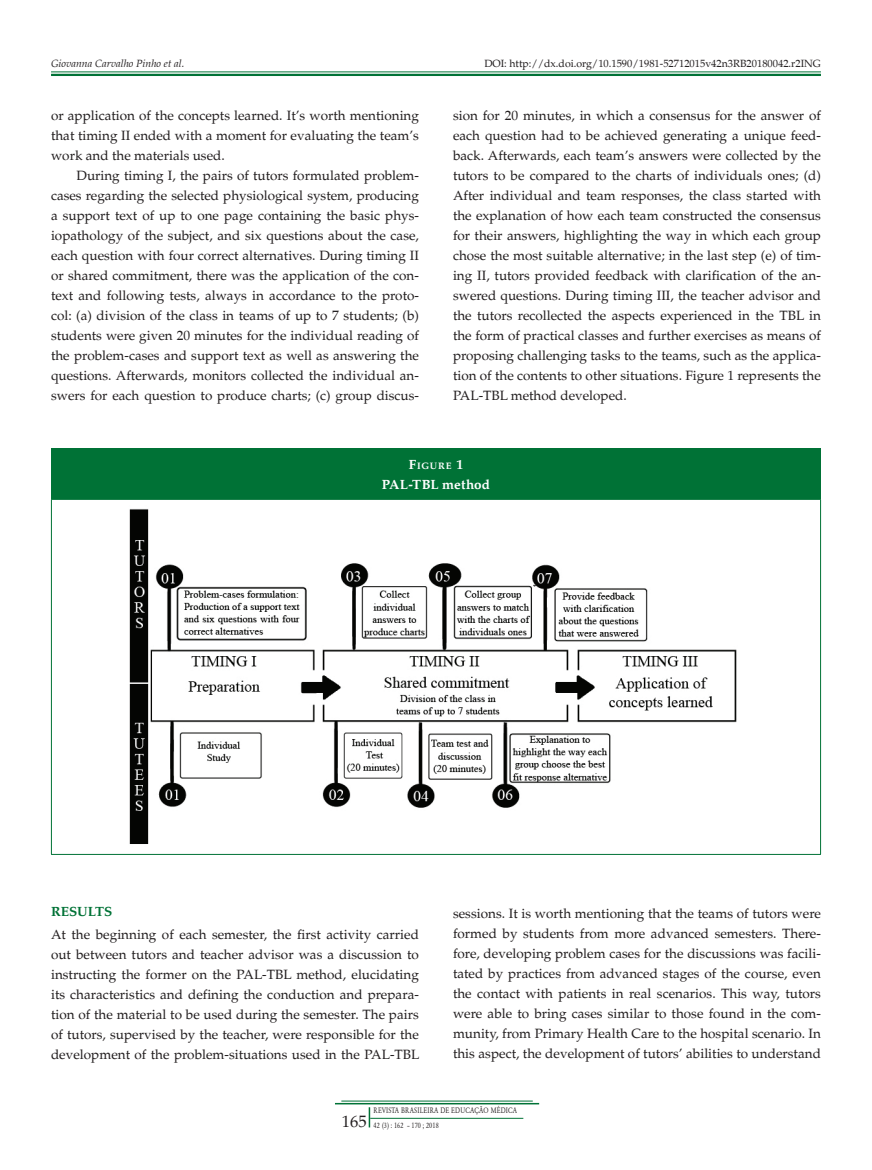
<style>
.page{position:relative;width:872px;height:1170px;background:#fff}
.page>*{position:absolute;margin:0;border:0;box-sizing:border-box;transform-origin:0 0}
.Body_text{font:13.5px/20px "Palton Roman";color:#231f20;text-align:justify}
.Left{font:13.5px/20px "Palton Roman";color:#231f20;text-align:justify}
.O_White{font:700 13.5px "Palton";letter-spacing:.01em;color:#fff}
.G{font:700 13.5px "Palton";color:#007236}
.t1{font:10.5px "Palton Roman";color:#231f20}
.t2{font:italic 10.5px "Palton";color:#231f20}
.O_White-2{font:700 9.45px "Palton";letter-spacing:.08em;color:#fff}
.t3{font:8.25px/15px "Garamond";letter-spacing:.03em;color:#231f20;scale:.8 1}
.s1{font-size:13.5px}
.s2{font-family:"Palton Roman";font-size:16.5px}
</style>
<div class="page">
<hr style="left:370px;top:1117px;width:153px;height:1px;background:#007236">
<svg style="left:369px;top:1107px;width:1px;height:20px"></svg>
<hr style="left:341px;top:1100px;width:192px;height:1px;background:#007236">
<hr style="left:335px;top:1102px;width:204px;height:2px;background:#007236">
<hr style="left:51px;top:71px;width:770px;height:1px;background:#007236">
<hr style="left:51px;top:74px;width:770px;height:2px;background:#007236">
<div style="left:51px;top:448px;width:769px;height:51px;background:#007236"></div>
<hr style="left:51px;top:499px;width:770px;height:1px;background:#007236">
<hr style="left:51px;top:499px;width:1px;height:355px;background:#007236">
<hr style="left:820px;top:499px;width:1px;height:355px;background:#007236">
<hr style="left:51px;top:854px;width:770px;height:1px;background:#007236">
<img style="left:129px;top:509px;width:608px;height:335px">
<p class="t2" style="left:51px;top:58px;width:135px">Giovanna Carvalho Pinho et al.</p>
<p class="t1" style="left:484px;top:57px;width:338px">DOI: http://dx.doi.org/10.1590/1981-52712015v42n3RB20180042.r2ING</p>
<p class="Left" style="left:51px;top:106px;width:369px">or application of the concepts learned. It’s worth mentioning that timing II ended with a moment for evaluating the team’s work and the materials used.</p>
<p class="Body_text" style="left:51px;top:166px;width:369px;text-indent:26px">During timing I, the pairs of tutors formulated problem&shy;cases regarding the selected physiological system, producing a support text of up to one page containing the basic phys&shy;iopathology of the subject, and six questions about the case, each question with four correct alternatives. During timing II or shared commitment, there was the application of the con&shy;text and following tests, always in accordance to the proto&shy;col: (a) division of the class in teams of up to 7 students; (b) students were given 20 minutes for the individual reading of the problem-cases and support text as well as answering the questions. Afterwards, monitors collected the individual an&shy;swers for each question to produce charts; (c) group discus-</p>
<p class="Body_text" style="left:453px;top:106px;width:369px">sion for 20 minutes, in which a consensus for the answer of each question had to be achieved generating a unique feed&shy;back. Afterwards, each team’s answers were collected by the tutors to be compared to the charts of individuals ones; (d)<br>After individual and team responses, the class started with the explanation of how each team constructed the consensus for their answers, highlighting the way in which each group chose the most suitable alternative; in the last step (e) of tim&shy;ing II, tutors provided feedback with clarification of the an&shy;swered questions. During timing III, the teacher advisor and the tutors recollected the aspects experienced in the TBL in the form of practical classes and further exercises as means of proposing challenging tasks to the teams, such as the applica&shy;tion of the contents to other situations. Figure 1 represents the PAL-TBL method developed.</p>
<p class="O_White-2" style="left:409px;top:460px;width:56px"><span class="s1">F</span>IGURE <span class="s1">1</span></p>
<p class="O_White" style="left:382px;top:476px;width:110px">PAL-TBL method</p>
<p class="G" style="left:51px;top:903px;width:63px">RESULTS</p>
<p class="Left" style="left:51px;top:924px;width:370px">At the beginning of each semester, the first activity carried out between tutors and teacher advisor was a discussion to instructing the former on the PAL-TBL method, elucidating its characteristics and defining the conduction and prepara&shy;tion of the material to be used during the semester. The pairs of tutors, supervised by the teacher, were responsible for the development of the problem-situations used in the PAL-TBL</p>
<p class="Left" style="left:453px;top:903px;width:369px">sessions. It is worth mentioning that the teams of tutors were formed by students from more advanced semesters. There&shy;fore, developing problem cases for the discussions was facili&shy;tated by practices from advanced stages of the course, even the contact with patients in real scenarios. This way, tutors were able to bring cases similar to those found in the com&shy;munity, from Primary Health Care to the hospital scenario. In this aspect, the development of tutors’ abilities to understand</p>
<p class="t3" style="left:342px;top:1102px;width:221px;text-indent:32px">REVISTA BRASILEIRA DE EDUCAÇÃO MÉDICA<br><span class="s2">165</span> 42 (3) : 162 – 170 ; 2018</p>
</div>
